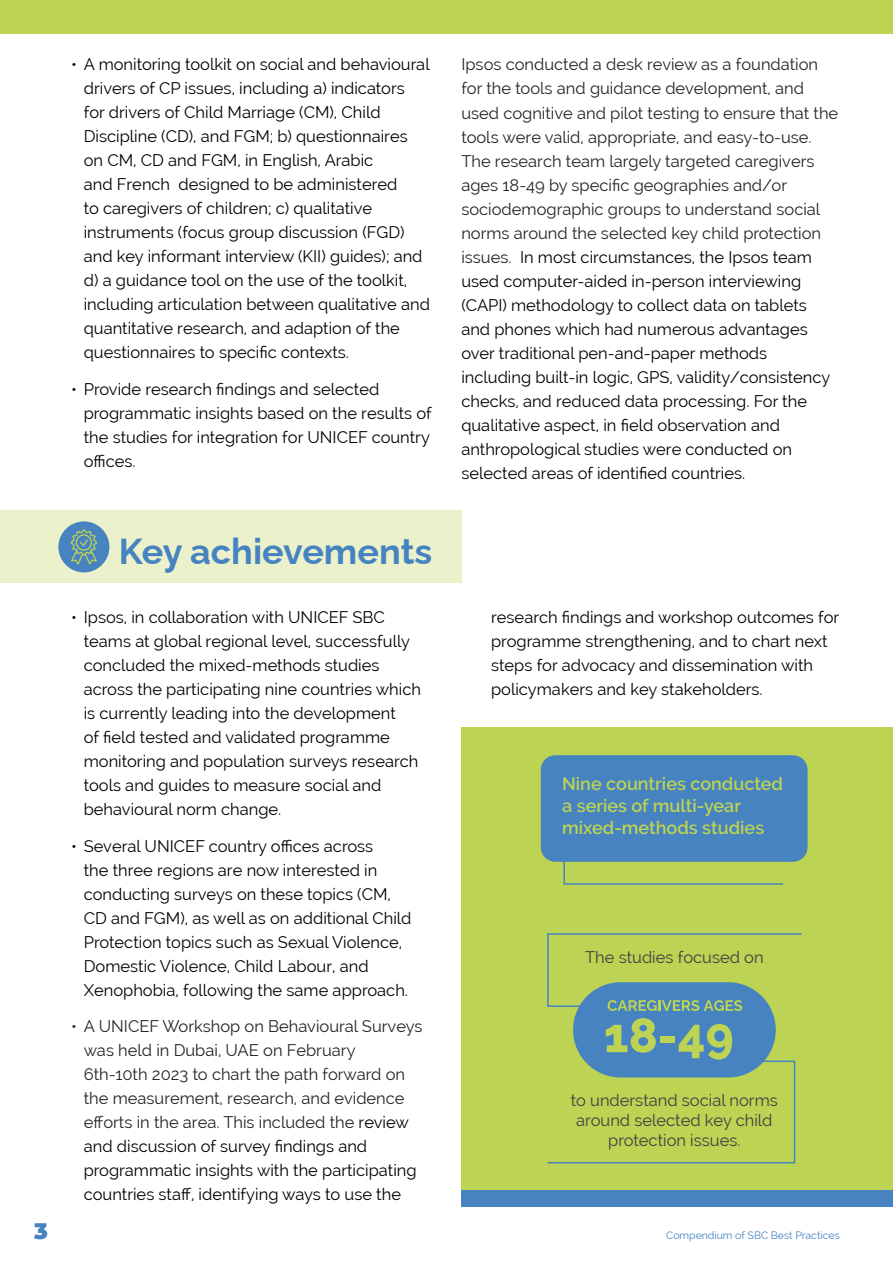
<style>
.page{position:relative;width:893px;height:1263px;background:#fff}
.page>*{position:absolute;margin:0;border:0;box-sizing:border-box;transform-origin:0 0}
.t1{font:700 36px "Raleway";color:#4683c0}
.t2{font:900 22.5px "Montserrat";color:#4683c0}
.t3{font:600 18px/21.6px "Raleway";color:#bdd353}
.t4{font:16.5px/24px "Raleway";color:#000}
.t5{font:16.5px/24px "Raleway";color:#242424}
.t6{font:16.5px/19.8px "Raleway";color:#404042;text-align:center}
.t7{font:10.5px "Raleway";color:#4683c0}
.s1{color:#000}
.s2{color:#242424}
</style>
<div class="page">
<div style="left:0;top:0;width:893px;height:34px;background:#bdd353"></div>
<div style="left:461px;top:727px;width:432px;height:472px;background:#bdd353"></div>
<div style="left:461px;top:1190px;width:432px;height:17px;background:#4683c0"></div>
<div style="left:0;top:511px;width:461px;height:72px;background:#ebf2cb"></div>
<div style="left:58px;top:521px;width:51px;height:51px;background:#4683c0;border-radius:50%"></div>
<svg style="left:71px;top:529px;width:26px;height:35px"></svg>
<svg style="left:563px;top:861px;width:222px;height:24px"></svg>
<div style="left:573px;top:982px;width:203px;height:95px;background:#4683c0;border-radius:48px"></div>
<svg style="left:547px;top:1018px;width:249px;height:146px"></svg>
<svg style="left:547px;top:933px;width:255px;height:78px"></svg>
<div style="left:541px;top:755px;width:266px;height:106px;background:#4683c0;border-radius:14px"></div>
<p class="t4" style="left:84px;top:53px;width:348px;text-indent:-13px">• A monitoring toolkit on social and behavioural drivers of CP issues, including a) indicators for drivers of Child Marriage (CM), Child Discipline (CD), and FGM; b) questionnaires on CM, CD and FGM, in English, Arabic<br>and French designed to be administered<br>to caregivers of children; c) qualitative instruments (focus group discussion (FGD) and key informant interview (KII) guides); and d) a guidance tool on the use of the toolkit, including articulation between qualitative and quantitative research, and adaption of the questionnaires to specific contexts.</p>
<p class="t4" style="left:84px;top:377px;width:350px;text-indent:-13px">• Provide research findings and selected programmatic insights based on the results of the studies for integration for UNICEF country offices.</p>
<h1 class="t1" style="left:119px;top:523px;width:315px">Key achievements</h1>
<p class="t4" style="left:84px;top:605px;width:339px;text-indent:-13px">• Ipsos, in collaboration with UNICEF SBC teams at global regional level, successfully concluded the mixed-methods studies across the participating nine countries which is currently leading into the development<br>of field tested and validated programme monitoring and population surveys research tools and guides to measure social and behavioural norm change.</p>
<p class="t4" style="left:84px;top:834px;width:329px;text-indent:-13px">• Several UNICEF country offices across<br>the three regions are now interested in conducting surveys on these topics (CM, CD and FGM), as well as on additional Child Protection topics such as Sexual Violence, Domestic Violence, Child Labour, and Xenophobia, following the same approach.</p>
<p class="t5" style="left:84px;top:1014px;width:340px;text-indent:-13px">• A UNICEF Workshop on Behavioural Surveys was held in Dubai, UAE on February 6th-10th 2023 to chart the path forward on the measurement, research, and evidence efforts in the area. This included the <span class="s1">review and discussion of survey findings and programmatic insights with the participating countries staff, identifying ways to use the</span></p>
<p class="t4" style="left:461px;top:53px;width:378px"><span class="s2">Ipsos conducted a desk review as a foundation for the tools and guidance development, and used cognitive and pilot testing to ensure that the tools were valid, appropriate, and easy-to-use.<br>The research team largely targeted caregivers ages 18-49 by specific geographies and/or sociodemographic groups to understand social norms around the selected key child protection issues.</span> In most circumstances, the Ipsos team used computer-aided in-person interviewing (CAPI) methodology to collect data on tablets and phones which had numerous advantages over traditional pen-and-paper methods including built-in logic, GPS, validity/consistency checks, and reduced data processing. For the qualitative aspect, in field observation and anthropological studies were conducted on selected areas of identified countries.</p>
<p class="t4" style="left:491px;top:605px;width:350px">research findings and workshop outcomes for programme strengthening, and to chart next steps for advocacy and dissemination with policymakers and key stakeholders.</p>
<p class="t3" style="left:562px;top:773px;width:222px">Nine countries conducted a series of multi-year mixed-methods studies</p>
<p class="t6" style="left:585px;top:948px;width:180px">The studies focused on</p>
<p class="t6" style="left:571px;top:1090px;width:208px">to understand social norms around selected key child protection issues.</p>
<h2 class="t2" style="left:34px;top:1214px;width:15px">3</h2>
<p class="t7" style="left:666px;top:1229px;width:175px">Compendium of SBC Best Practices</p>
</div>
